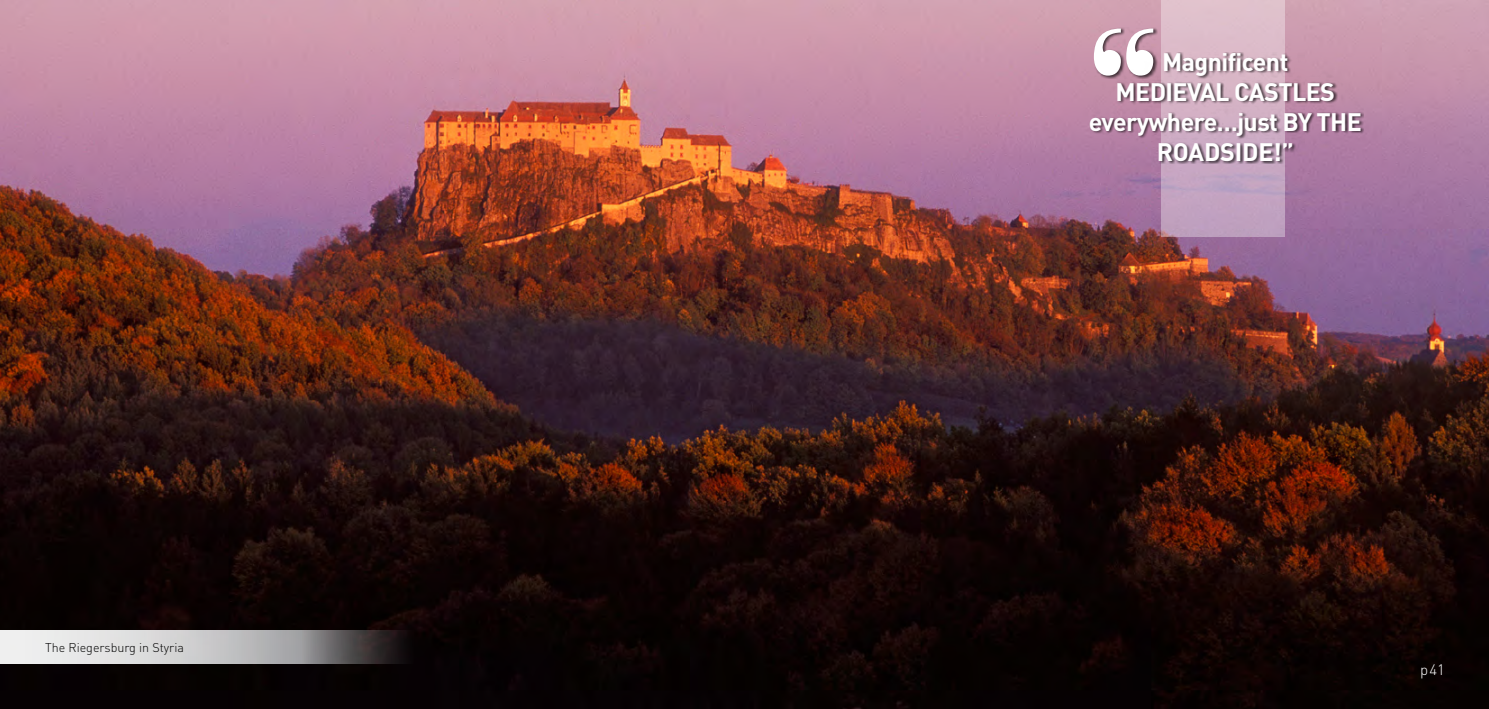
<style>
.page{position:relative;width:1489px;height:709px;background:#fff}
.page>*{position:absolute;margin:0;border:0;box-sizing:border-box;transform-origin:0 0}
.t1{font:700 25px/30px "DINOT";letter-spacing:-.025em;color:#fff;text-align:center}
.t2{font:300 15px "DINOT";color:#fff}
.t3{font:300 12.5px "DINOT";color:#000}
</style>
<div class="page">
<img style="left:0;top:0;width:1488px;height:709px">
<svg style="left:1161px;top:0;width:123px;height:237px;background:#cdaec4"></svg>
<svg style="left:0;top:630px;width:463px;height:34px;background:#9c9b9c"></svg>
<div style="left:1094px;top:27px;width:64px;height:52px;background:#000;opacity:.65"></div>
<svg style="left:1093px;top:29px;width:60px;height:24px"></svg>
<div style="left:1089px;top:53px;width:274px;height:111px;background:#000;opacity:.65"></div>
<p class="t3" style="left:45px;top:639px;width:140px">The Riegersburg in Styria</p>
<p class="t1" style="left:1088px;top:46px;width:274px">Magnificent<br>MEDIEVAL CASTLES everywhere…just BY THE<br>ROADSIDE!”</p>
<p class="t2" style="left:1419px;top:660px;width:26px">p41</p>
</div>
